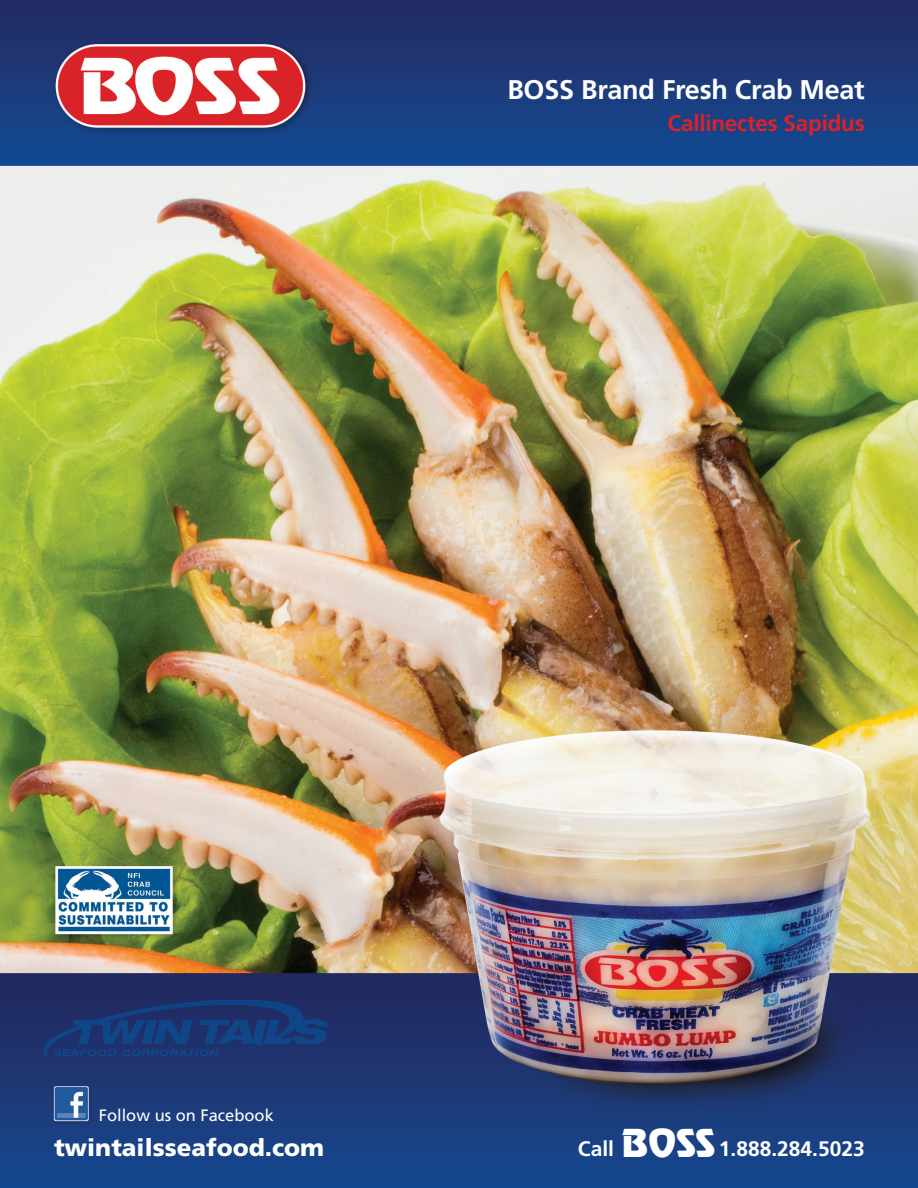
<style>
.page{position:relative;width:918px;height:1188px;background:#fff}
.page>*{position:absolute;margin:0;border:0;box-sizing:border-box;transform-origin:0 0}
.t1{font:34.5px "Revue";color:#fff}
.t2{font:700 27px "Frutiger";letter-spacing:-.01em;color:#fff}
.t3{font:900 24px "Frutiger";color:#fff}
.t4{font:700 22.5px "Frutiger";letter-spacing:-.01em;color:#da2328}
.t5{font:700 21px "Frutiger";color:#fff}
.t6{font:16.5px "Frutiger";color:#fff}
</style>
<div class="page">
<img style="left:0;top:0;width:918px;height:1188px">
<svg style="left:44px;top:1001px;width:284px;height:60px;background:#1a3672"></svg>
<p class="t2" style="left:507px;top:74px;width:359px">BOSS Brand Fresh Crab Meat</p>
<p class="t4" style="left:668px;top:110px;width:199px">Callinectes Sapidus</p>
<p class="t6" style="left:99px;top:1105px;width:177px">Follow us on Facebook</p>
<p class="t1" style="left:622px;top:1120px;width:95px">BOSS</p>
<p class="t3" style="left:54px;top:1133px;width:272px">twintailsseafood.com</p>
<p class="t5" style="left:578px;top:1137px;width:38px">Call</p>
<p class="t5" style="left:719px;top:1137px;width:147px">1.888.284.5023</p>
</div>
